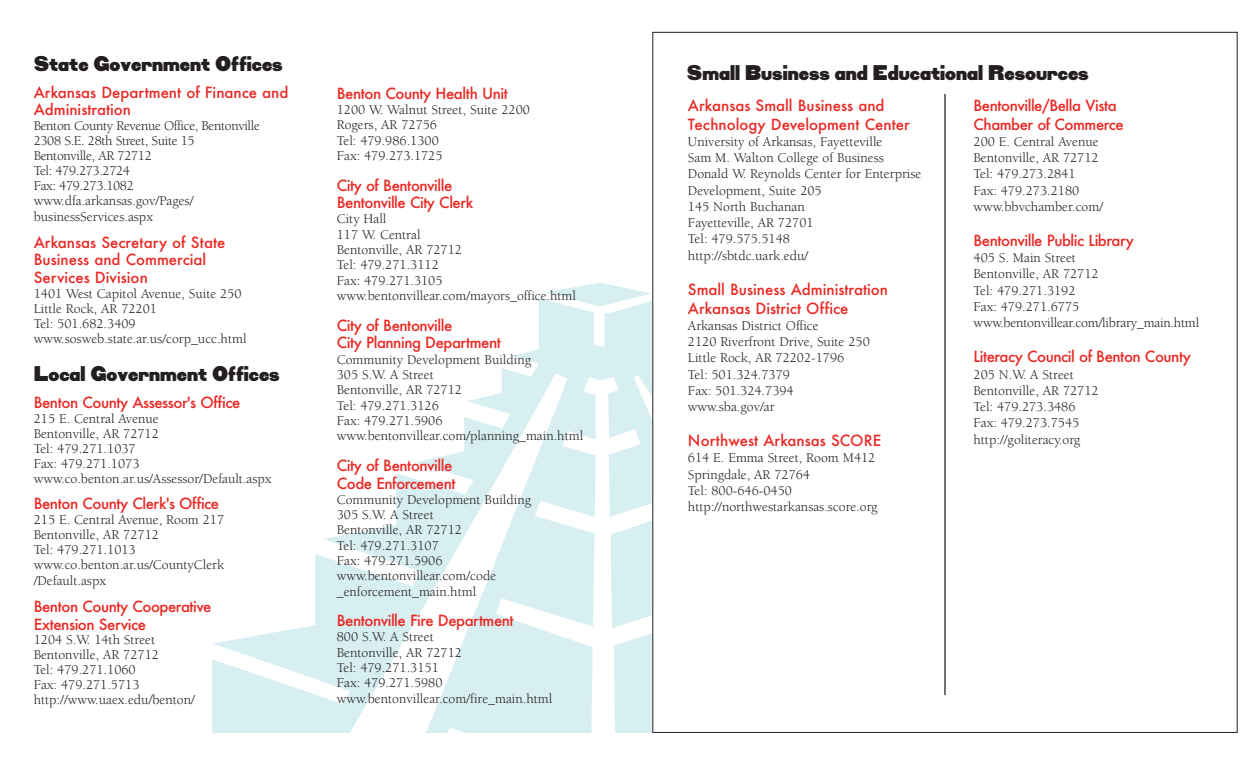
<style>
.page{position:relative;width:1260px;height:765px;background:#fff}
.page>*{position:absolute;margin:0;border:0;box-sizing:border-box;transform-origin:0 0}
.t1{font:700 17.5px "OL Smokler";color:#231f20}
.t2{font:500 15px/17.9px "Futura";letter-spacing:-.03em;color:#ea2924}
.t3{font:500 15px/17.5px "Futura";color:#ea2924}
.t4{font:13.75px/16.2px "Berkeley";color:#231f20}
.t5{font:13.75px/15.1px "Berkeley";letter-spacing:-.025em;color:#231f20}
</style>
<div class="page">
<svg style="left:212px;top:283px;width:440px;height:450px"></svg>
<hr style="left:944px;top:94px;width:2px;height:601px;background:#231f20">
<p class="t1" style="left:34px;top:56px;width:251px">State Government Offices</p>
<p class="t3" style="left:34px;top:84px;width:256px">Arkansas Department of Finance and<br>Administration</p>
<p class="t5" style="left:34px;top:119px;width:228px">Benton County Revenue Office, Bentonville<br>2308 S.E. 28th Street, Suite 15<br>Bentonville, AR 72712<br>Tel: 479.273.2724<br>Fax: 479.273.1082 www.dfa.arkansas.gov/Pages/ businessServices.aspx</p>
<p class="t3" style="left:34px;top:234px;width:193px">Arkansas Secretary of State<br>Business and Commercial<br>Services Division</p>
<p class="t4" style="left:34px;top:287px;width:214px;line-height:15px">1401 West Capitol Avenue, Suite 250<br>Little Rock, AR 72201<br>Tel: 501.682.3409 www.sosweb.state.ar.us/corp_ucc.html</p>
<p class="t1" style="left:34px;top:366px;width:248px">Local Government Offices</p>
<p class="t2" style="left:34px;top:394px;width:208px">Benton County Assessor's Office</p>
<p class="t4" style="left:34px;top:412px;width:239px;line-height:15px">215 E. Central Avenue<br>Bentonville, AR 72712<br>Tel: 479.271.1037<br>Fax: 479.271.1073 www.co.benton.ar.us/Assessor/Default.aspx</p>
<p class="t2" style="left:34px;top:495px;width:187px">Benton County Clerk's Office</p>
<p class="t4" style="left:34px;top:513px;width:192px;line-height:15.2px">215 E. Central Avenue, Room 217<br>Bentonville, AR 72712<br>Tel: 479.271.1013 www.co.benton.ar.us/CountyClerk /Default.aspx</p>
<p class="t2" style="left:34px;top:598px;width:179px;line-height:17.5px">Benton County Cooperative<br>Extension Service</p>
<p class="t4" style="left:34px;top:634px;width:163px;line-height:15px">1204 S.W. 14th Street<br>Bentonville, AR 72712<br>Tel: 479.271.1060<br>Fax: 479.271.5713 http://www.uaex.edu/benton/</p>
<p class="t2" style="left:337px;top:85px;width:173px">Benton County Health Unit</p>
<p class="t4" style="left:337px;top:103px;width:195px;line-height:15.4px">1200 W. Walnut Street, Suite 2200<br>Rogers, AR 72756<br>Tel: 479.986.1300<br>Fax: 479.273.1725</p>
<p class="t2" style="left:337px;top:176px;width:138px">City of Bentonville<br>Bentonville City Clerk</p>
<p class="t4" style="left:337px;top:213px;width:241px;line-height:15.4px">City Hall<br>117 W. Central<br>Bentonville, AR 72712<br>Tel: 479.271.3112<br>Fax: 479.271.3105 www.bentonvillear.com/mayors_office.html</p>
<p class="t2" style="left:337px;top:317px;width:166px">City of Bentonville<br>City Planning Department</p>
<p class="t4" style="left:337px;top:353px;width:248px;line-height:15.4px">Community Development Building<br>305 S.W. A Street<br>Bentonville, AR 72712<br>Tel: 479.271.3126<br>Fax: 479.271.5906 www.bentonvillear.com/planning_main.html</p>
<p class="t2" style="left:337px;top:457px;width:120px">City of Bentonville<br>Code Enforcement</p>
<p class="t4" style="left:337px;top:493px;width:196px;line-height:15.4px">Community Development Building<br>305 S.W. A Street<br>Bentonville, AR 72712<br>Tel: 479.271.3107<br>Fax: 479.271.5906 www.bentonvillear.com/code _enforcement_main.html</p>
<p class="t2" style="left:337px;top:612px;width:178px">Bentonville Fire Department</p>
<p class="t4" style="left:337px;top:631px;width:217px;line-height:15.4px">800 S.W. A Street<br>Bentonville, AR 72712<br>Tel: 479.271.3151<br>Fax: 479.271.5980 www.bentonvillear.com/fire_main.html</p>
<p class="t1" style="left:687px;top:65px;width:403px">Small Business and Educational Resources</p>
<p class="t3" style="left:688px;top:97px;width:223px;line-height:18.8px">Arkansas Small Business and<br>Technology Development Center</p>
<p class="t4" style="left:688px;top:135px;width:235px">University of Arkansas, Fayetteville<br>Sam M. Walton College of Business<br>Donald W. Reynolds Center for Enterprise<br>Development, Suite 205<br>145 North Buchanan<br>Fayetteville, AR 72701<br>Tel: 479.575.5148<br>http://sbtdc.uark.edu/</p>
<p class="t3" style="left:688px;top:280px;width:202px;line-height:18.8px">Small Business Administration<br>Arkansas District Office</p>
<p class="t4" style="left:688px;top:318px;width:183px">Arkansas District Office<br>2120 Riverfront Drive, Suite 250<br>Little Rock, AR 72202-1796<br>Tel: 501.324.7379<br>Fax: 501.324.7394 www.sba.gov/ar</p>
<p class="t3" style="left:688px;top:432px;width:195px">Northwest Arkansas SCORE</p>
<p class="t4" style="left:688px;top:451px;width:191px">614 E. Emma Street, Room M412<br>Springdale, AR 72764<br>Tel: 800-646-0450 http://northwestarkansas.score.org</p>
<p class="t2" style="left:974px;top:97px;width:152px;line-height:18.8px">Bentonville/Bella Vista<br>Chamber of Commerce</p>
<p class="t4" style="left:974px;top:135px;width:131px">200 E. Central Avenue<br>Bentonville, AR 72712<br>Tel: 479.273.2841<br>Fax: 479.273.2180 www.bbvchamber.com/</p>
<p class="t2" style="left:974px;top:232px;width:162px">Bentonville Public Library</p>
<p class="t4" style="left:974px;top:251px;width:227px">405 S. Main Street<br>Bentonville, AR 72712<br>Tel: 479.271.3192<br>Fax: 479.271.6775 www.bentonvillear.com/library_main.html</p>
<p class="t2" style="left:974px;top:348px;width:219px">Literacy Council of Benton County</p>
<p class="t4" style="left:974px;top:367px;width:127px">205 N.W. A Street<br>Bentonville, AR 72712<br>Tel: 479.273.3486<br>Fax: 479.273.7545 http://goliteracy.org</p>
</div>
